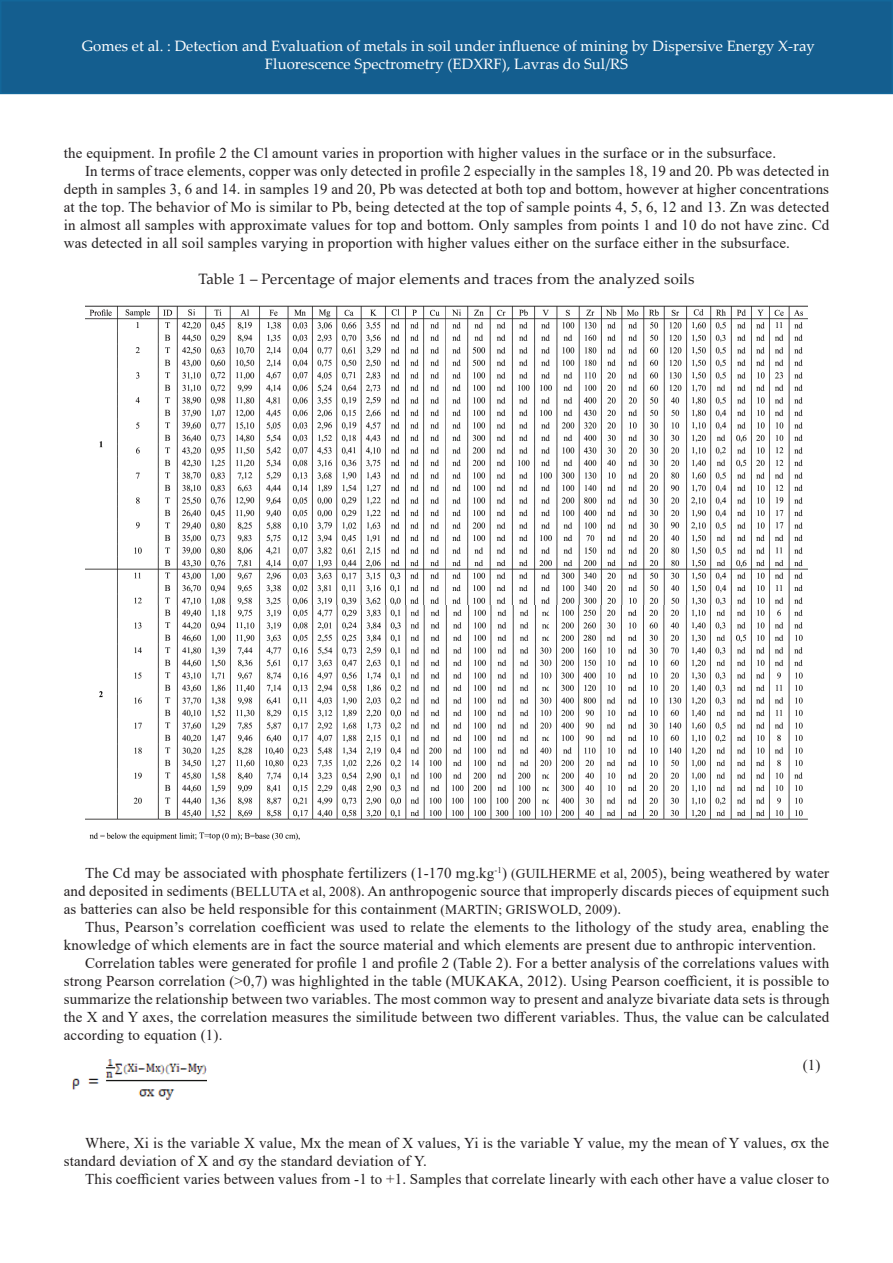
<style>
.page{position:relative;width:893px;height:1263px;background:#fff}
.page>*{position:absolute;margin:0;border:0;box-sizing:border-box;transform-origin:0 0}
.t1{font:15px/18px "Times New Roman";letter-spacing:.01em;color:#231f20;text-align:justify}
.t2{font:15px/18px "Palatino Linotype";color:#fff;text-align:center}
.t3{font:15px "Palatino Linotype";letter-spacing:.01em;color:#231f20}
.s1{font-size:13.5px}
</style>
<div class="page">
<div style="left:1px;top:1px;width:891px;height:92px;background:#145e8f"></div>
<div style="left:0;top:0;width:893px;height:94px;border:2px solid #13679a"></div>
<img style="left:85px;top:306px;width:723px;height:535px">
<img style="left:73px;top:1060px;width:134px;height:40px">
<p class="t2" style="left:82px;top:36px;width:735px">Gomes et al. : Detection and Evaluation of metals in soil under influence of mining by Dispersive Energy X-ray<br>Fluorescence Spectrometry (EDXRF), Lavras do Sul/RS</p>
<p class="t1" style="left:64px;top:144px;width:714px">the equipment. In profile 2 the Cl amount varies in proportion with higher values in the surface or in the subsurface.</p>
<p class="t1" style="left:85px;top:162px;width:746px">In terms of trace elements, copper was only detected in profile 2 especially in the samples 18, 19 and 20. Pb was detected in</p>
<p class="t1" style="left:64px;top:180px;width:767px">depth in samples 3, 6 and 14. in samples 19 and 20, Pb was detected at both top and bottom, however at higher concentrations</p>
<p class="t1" style="left:64px;top:198px;width:767px">at the top. The behavior of Mo is similar to Pb, being detected at the top of sample points 4, 5, 6, 12 and 13. Zn was detected</p>
<p class="t1" style="left:64px;top:216px;width:767px">in almost all samples with approximate values for top and bottom. Only samples from points 1 and 10 do not have zinc. Cd</p>
<p class="t1" style="left:64px;top:234px;width:728px">was detected in all soil samples varying in proportion with higher values either on the surface either in the subsurface.</p>
<p class="t3" style="left:198px;top:269px;width:498px">Table 1 – Percentage of major elements and traces from the analyzed soils</p>
<p class="t1" style="left:64px;top:864px;width:767px;text-indent:21px">The Cd may be associated with phosphate fertilizers (1-170 mg.kg<sup>-1</sup>) <span class="s1">(GUILHERME et al, 2005)</span>, being weathered by water and deposited in sediments <span class="s1">(BELLUTA et al, 2008)</span>. An anthropogenic source that improperly discards pieces of equipment such as batteries can also be held responsible for this containment <span class="s1">(MARTIN; GRISWOLD, 2009)</span>.</p>
<p class="t1" style="left:85px;top:918px;width:745px">Thus, Pearson’s correlation coefficient was used to relate the elements to the lithology of the study area, enabling the</p>
<p class="t1" style="left:64px;top:936px;width:754px">knowledge of which elements are in fact the source material and which elements are present due to anthropic intervention.</p>
<p class="t1" style="left:85px;top:954px;width:746px">Correlation tables were generated for profile 1 and profile 2 (Table 2). For a better analysis of the correlations values with</p>
<p class="t1" style="left:64px;top:972px;width:767px">strong Pearson correlation (&gt;0,7) was highlighted in the table (MUKAKA, 2012). Using Pearson coefficient, it is possible to</p>
<p class="t1" style="left:64px;top:990px;width:767px">summarize the relationship between two variables. The most common way to present and analyze bivariate data sets is through</p>
<p class="t1" style="left:64px;top:1008px;width:767px">the X and Y axes, the correlation measures the similitude between two different variables. Thus, the value can be calculated</p>
<p class="t1" style="left:64px;top:1026px;width:160px">according to equation (1).</p>
<p class="t1" style="left:803px;top:1056px;width:19px">(1)</p>
<p class="t1" style="left:64px;top:1134px;width:767px;text-indent:21px">Where, Xi is the variable X value, Mx the mean of X values, Yi is the variable Y value, my the mean of Y values, σx the standard deviation of X and σy the standard deviation of Y.</p>
<p class="t1" style="left:85px;top:1170px;width:746px">This coefficient varies between values from -1 to +1. Samples that correlate linearly with each other have a value closer to</p>
</div>
